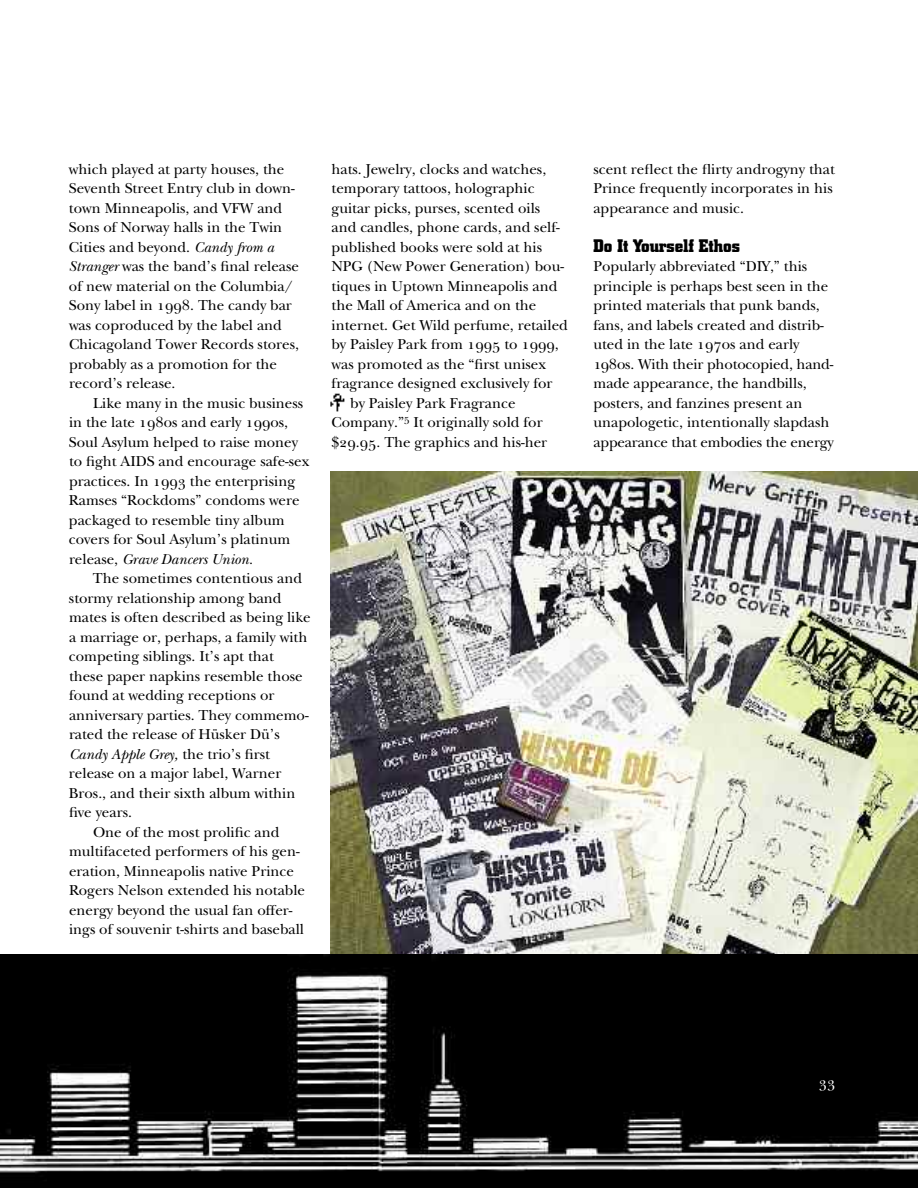
<style>
.page{position:relative;width:918px;height:1188px;background:#fff}
.page>*{position:absolute;margin:0;border:0;box-sizing:border-box;transform-origin:0 0}
.t1{font:700 18px "City";color:#000}
.t2{font:15px/19.5px "New Baskerville";color:#000}
.t3{font:15px "New Baskerville Italic Os F";color:#000}
.t4{font:15px "New Baskerville SC";color:#fff}
.s1{font-family:"New Baskerville Italic Os F"}
.s2{font-family:"New Baskerville SC"}
.s3{font-family:"New Baskerville"}
</style>
<div class="page">
<img style="left:330px;top:471px;width:588px;height:483px">
<img style="left:0;top:954px;width:918px;height:234px">
<img style="left:330px;top:393px;width:15px;height:19px">
<p class="t2" style="left:69px;top:161px;width:232px">which played at party houses, the<br>Seventh Street Entry club in down&shy;town Minneapolis, and VFW and<br>Sons of Norway halls in the Twin<br>Cities and beyond. <span class="s1">Candy from a<br>Stranger</span> was the band’s final release of new material on the Columbia/<br>Sony label in <span class="s2">1998</span>. The candy bar was coproduced by the label and<br>Chicagoland Tower Records stores, probably as a promotion for the record’s release.</p>
<p class="t2" style="left:69px;top:395px;width:242px;text-indent:24px">Like many in the music business in the late <span class="s2">1980</span>s and early <span class="s2">1990</span>s, Soul Asylum helped to raise money to fight AIDS and encourage safe-sex practices. In <span class="s2">1993</span> the enterprising Ramses “Rockdoms” condoms were packaged to resemble tiny album covers for Soul Asylum’s platinum</p>
<p class="t3" style="left:69px;top:553px;width:186px"><span class="s3">release,</span> Grave Dancers Union.</p>
<p class="t2" style="left:69px;top:571px;width:243px;text-indent:24px">The sometimes contentious and stormy relationship among band mates is often described as being like a marriage or, perhaps, a family with competing siblings. It’s apt that these paper napkins resemble those found at wedding receptions or anniversary parties. They commemo&shy;rated the release of Hüsker Dü’s</p>
<p class="t3" style="left:69px;top:748px;width:202px">Candy Apple Grey, <span class="s3">the trio’s first</span></p>
<p class="t2" style="left:69px;top:766px;width:228px">release on a major label, Warner<br>Bros., and their sixth album within five years.</p>
<p class="t2" style="left:69px;top:824px;width:238px;text-indent:24px">One of the most prolific and multifaceted performers of his gen&shy;eration, Minneapolis native Prince Rogers Nelson extended his notable energy beyond the usual fan offer&shy;ings of souvenir t-shirts and baseball</p>
<p class="t2" style="left:332px;top:161px;width:216px">hats. Jewelry, clocks and watches,</p>
<p class="t2" style="left:332px;top:181px;width:205px">temporary tattoos, holographic</p>
<p class="t2" style="left:332px;top:200px;width:210px">guitar picks, purses, scented oils</p>
<p class="t2" style="left:332px;top:220px;width:230px">and candles, phone cards, and self-</p>
<p class="t2" style="left:332px;top:239px;width:212px">published books were sold at his</p>
<p class="t2" style="left:332px;top:259px;width:234px">NPG (New Power Generation) bou-</p>
<p class="t2" style="left:332px;top:278px;width:227px">tiques in Uptown Minneapolis and</p>
<p class="t2" style="left:332px;top:298px;width:206px">the Mall of America and on the</p>
<p class="t2" style="left:332px;top:317px;width:238px">internet. Get Wild perfume, retailed</p>
<p class="t2" style="left:332px;top:337px;width:229px">by Paisley Park from <span class="s2">1995</span> to <span class="s2">1999</span>,</p>
<p class="t2" style="left:332px;top:356px;width:216px">was promoted as the “first unisex</p>
<p class="t2" style="left:332px;top:376px;width:223px">fragrance designed exclusively for</p>
<p class="t2" style="left:350px;top:395px;width:167px">by Paisley Park Fragrance</p>
<p class="t2" style="left:332px;top:415px;width:213px">Company.”<sup>5</sup> It originally sold for</p>
<p class="t2" style="left:332px;top:434px;width:217px">$<span class="s2">29</span>.<span class="s2">95</span>. The graphics and his-her</p>
<p class="t2" style="left:593px;top:161px;width:243px">scent reflect the flirty androgyny that<br>Prince frequently incorporates in his appearance and music.</p>
<p class="t1" style="left:593px;top:239px;width:148px">Do It Yourself Ethos</p>
<p class="t2" style="left:593px;top:259px;width:242px">Popularly abbreviated “DIY,” this principle is perhaps best seen in the printed materials that punk bands, fans, and labels created and distrib&shy;uted in the late <span class="s2">1970</span>s and early <span class="s2">1980</span>s. With their photocopied, hand&shy;made appearance, the handbills, posters, and fanzines present an unapologetic, intentionally slapdash appearance that embodies the energy</p>
<p class="t4" style="left:819px;top:1076px;width:18px">33</p>
</div>
